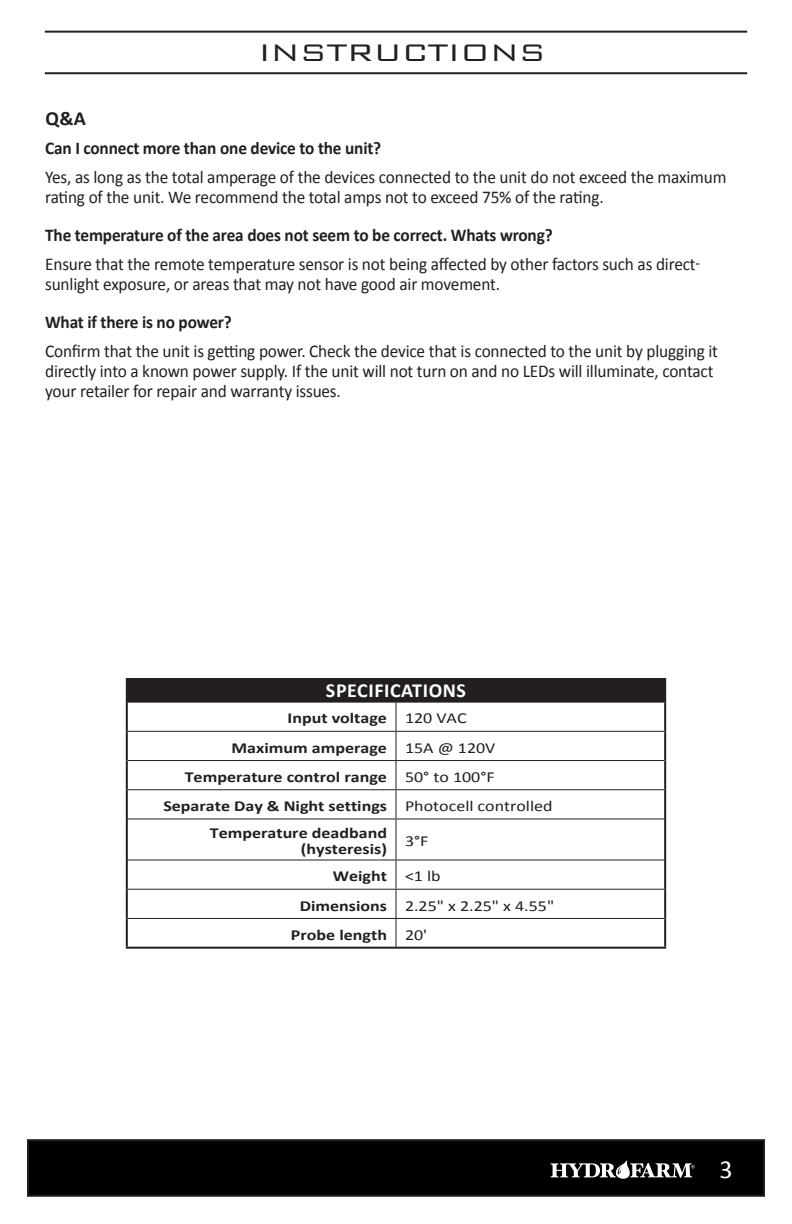
<style>
.page{position:relative;width:792px;height:1224px;background:#fff}
.page>*{position:absolute;margin:0;border:0;box-sizing:border-box;transform-origin:0 0}
.t1{font:300 32px "Bank Gothic";letter-spacing:-.01em;color:#231f20;scale:1.1 1}
.t2{font:26px "Calibri";color:#fff}
.Section_head_-_bold{font:700 20px "Calibri";letter-spacing:.03em;color:#fff}
.Section_head_-_bold-2{font:700 20px "Calibri";color:#231f20}
.Body_Text{font:18px/20px "Calibri";letter-spacing:-.01em;color:#231f20;scale:.96 1}
.Body_Text-2{font:700 18px "Calibri";letter-spacing:-.01em;color:#231f20;scale:.96 1}
.t3{font:700 15.4px/16px "Calibri";color:#231f20;text-align:right;scale:1.18 1}
.t4{font:15.4px "Calibri";color:#231f20;scale:1.18 1}
</style>
<div class="page">
<hr style="left:45px;top:31px;width:702px;height:2px;background:#231f20">
<hr style="left:45px;top:72px;width:702px;height:2px;background:#231f20">
<div style="left:28px;top:1140px;width:736px;height:56px;background:#000001"></div>
<div style="left:27px;top:1139px;width:738px;height:58px;border:2px solid #231f20"></div>
<svg style="left:550px;top:1161px;width:145px;height:18px"></svg>
<div style="left:127px;top:679px;width:538px;height:23px;background:#231f20"></div>
<svg style="left:128px;top:703px;width:536px;height:244px"></svg>
<hr style="left:126px;top:678px;width:270px;height:2px;background:#231f20">
<hr style="left:126px;top:680px;width:2px;height:22px;background:#231f20">
<hr style="left:396px;top:678px;width:270px;height:2px;background:#231f20">
<hr style="left:664px;top:680px;width:2px;height:22px;background:#231f20">
<hr style="left:128px;top:702px;width:268px;height:1px;background:#231f20">
<hr style="left:396px;top:702px;width:268px;height:1px;background:#231f20">
<hr style="left:128px;top:731px;width:268px;height:1px;background:#231f20">
<hr style="left:396px;top:731px;width:268px;height:1px;background:#231f20">
<hr style="left:128px;top:760px;width:268px;height:1px;background:#231f20">
<hr style="left:396px;top:760px;width:268px;height:1px;background:#231f20">
<hr style="left:128px;top:789px;width:268px;height:1px;background:#231f20">
<hr style="left:396px;top:789px;width:268px;height:1px;background:#231f20">
<svg style="left:396px;top:703px;width:1px;height:115px"></svg>
<hr style="left:128px;top:818px;width:268px;height:1px;background:#231f20">
<hr style="left:396px;top:818px;width:268px;height:1px;background:#231f20">
<hr style="left:396px;top:819px;width:1px;height:41px;background:#231f20">
<hr style="left:128px;top:860px;width:268px;height:1px;background:#231f20">
<hr style="left:396px;top:860px;width:268px;height:1px;background:#231f20">
<hr style="left:128px;top:889px;width:268px;height:1px;background:#231f20">
<hr style="left:396px;top:889px;width:268px;height:1px;background:#231f20">
<hr style="left:128px;top:918px;width:268px;height:1px;background:#231f20">
<hr style="left:396px;top:918px;width:268px;height:1px;background:#231f20">
<svg style="left:396px;top:861px;width:1px;height:86px"></svg>
<hr style="left:126px;top:702px;width:2px;height:29px;background:#231f20">
<hr style="left:664px;top:702px;width:2px;height:29px;background:#231f20">
<hr style="left:126px;top:731px;width:2px;height:30px;background:#231f20">
<hr style="left:664px;top:731px;width:2px;height:30px;background:#231f20">
<hr style="left:126px;top:761px;width:2px;height:29px;background:#231f20">
<hr style="left:664px;top:761px;width:2px;height:29px;background:#231f20">
<hr style="left:126px;top:790px;width:2px;height:29px;background:#231f20">
<hr style="left:664px;top:790px;width:2px;height:29px;background:#231f20">
<hr style="left:126px;top:819px;width:2px;height:41px;background:#231f20">
<hr style="left:664px;top:819px;width:2px;height:41px;background:#231f20">
<hr style="left:126px;top:860px;width:2px;height:29px;background:#231f20">
<hr style="left:664px;top:860px;width:2px;height:29px;background:#231f20">
<hr style="left:126px;top:889px;width:2px;height:29px;background:#231f20">
<hr style="left:664px;top:889px;width:2px;height:29px;background:#231f20">
<hr style="left:126px;top:918px;width:2px;height:29px;background:#231f20">
<hr style="left:664px;top:918px;width:2px;height:29px;background:#231f20">
<hr style="left:126px;top:947px;width:270px;height:2px;background:#231f20">
<hr style="left:396px;top:947px;width:270px;height:2px;background:#231f20">
<h1 class="t1" style="left:258px;top:29px;width:263px">INSTRUCTIONS</h1>
<p class="Section_head_-_bold-2" style="left:46px;top:106px;width:42px">Q&amp;A</p>
<p class="Body_Text-2" style="left:45px;top:137px;width:352px">Can I connect more than one device to the unit?</p>
<p class="Body_Text" style="left:45px;top:167px;width:711px">Yes, as long as the total amperage of the devices connected to the unit do not exceed the maximum rating of the unit. We recommend the total amps not to exceed 75% of the rating.</p>
<p class="Body_Text-2" style="left:45px;top:224px;width:530px">The temperature of the area does not seem to be correct. Whats wrong?</p>
<p class="Body_Text" style="left:45px;top:254px;width:679px">Ensure that the remote temperature sensor is not being affected by other factors such as direct sunlight exposure, or areas that may not have good air movement.</p>
<p class="Body_Text-2" style="left:45px;top:311px;width:196px">What if there is no power?</p>
<p class="Body_Text" style="left:45px;top:341px;width:702px">Confirm that the unit is getting power. Check the device that is connected to the unit by plugging it directly into a known power supply. If the unit will not turn on and no LEDs will illuminate, contact your retailer for repair and warranty issues.</p>
<p class="Section_head_-_bold" style="left:326px;top:678px;width:142px">SPECIFICATIONS</p>
<p class="t3" style="left:288px;top:710px;width:86px">Input voltage</p>
<p class="t4" style="left:405px;top:709px;width:54px">120 VAC</p>
<p class="t3" style="left:232px;top:740px;width:133px">Maximum amperage</p>
<p class="t4" style="left:405px;top:738px;width:78px">15A @ 120V</p>
<p class="t3" style="left:185px;top:769px;width:173px">Temperature control range</p>
<p class="t4" style="left:405px;top:767px;width:78px">50° to 100°F</p>
<p class="t3" style="left:163px;top:798px;width:191px">Separate Day &amp; Night settings</p>
<p class="t4" style="left:405px;top:796px;width:127px">Photocell controlled</p>
<p class="t3" style="left:210px;top:825px;width:152px">Temperature deadband (hysteresis)</p>
<p class="t4" style="left:405px;top:831px;width:21px">3°F</p>
<p class="t3" style="left:333px;top:868px;width:47px">Weight</p>
<p class="t4" style="left:405px;top:867px;width:32px">&lt;1 lb</p>
<p class="t3" style="left:300px;top:897px;width:75px">Dimensions</p>
<p class="t4" style="left:405px;top:896px;width:128px">2.25" x 2.25" x 4.55"</p>
<p class="t3" style="left:291px;top:927px;width:83px">Probe length</p>
<p class="t4" style="left:405px;top:925px;width:20px">20'</p>
<h2 class="t2" style="left:719px;top:1153px;width:15px">3</h2>
</div>
